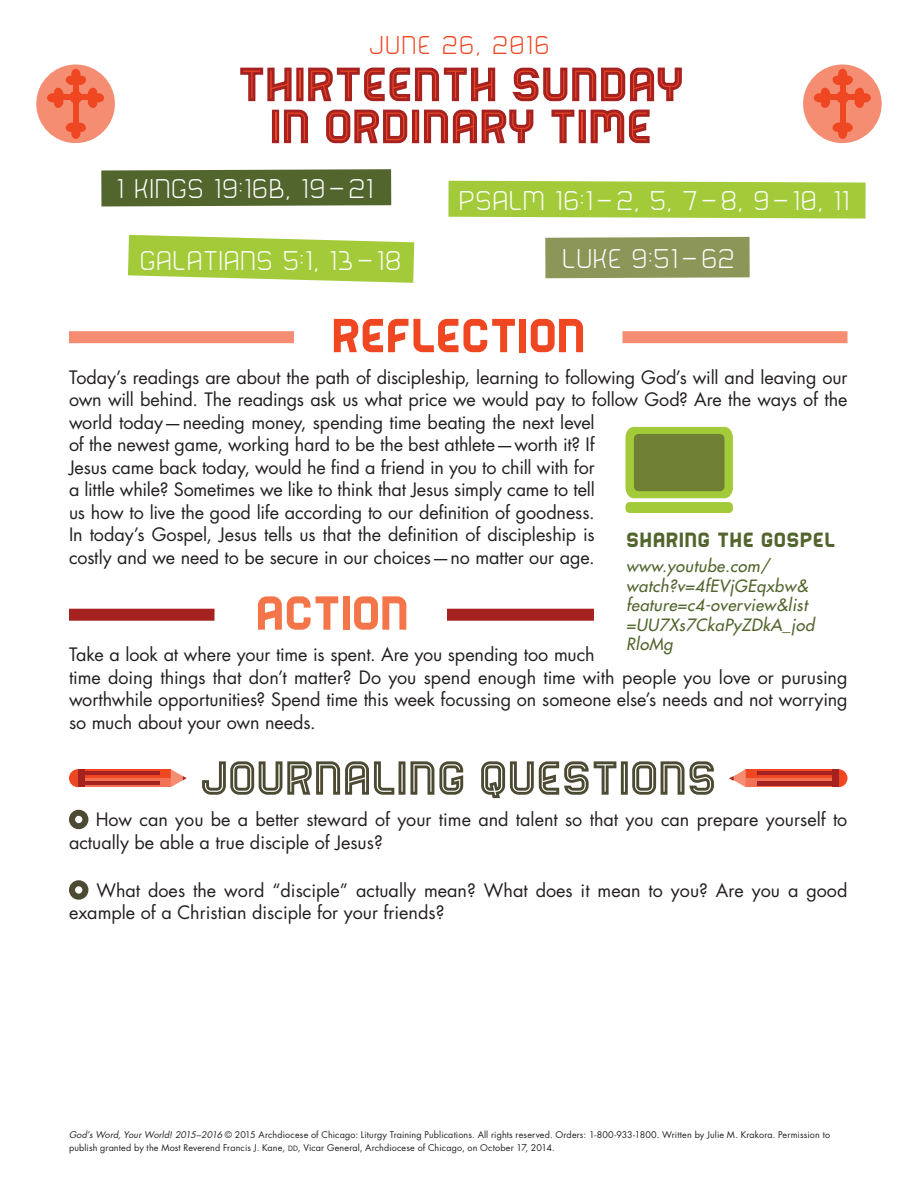
<style>
.page{position:relative;width:918px;height:1188px;background:#fff}
.page>*{position:absolute;margin:0;border:0;box-sizing:border-box;transform-origin:0 0}
.h1_red{font:55.5px/42px "Bender Inline Only";color:#ef4722;text-align:center}
.h2-questions{font:55.5px "Bender Inline";color:#4c4a32}
.h2-reflection-red{font:55.5px "Bender Solid";color:#ef4722}
.H2-action-red-box{font:55.5px "Bender Solid";color:#f37549}
.citation{font:100 31.5px "Bender";letter-spacing:.05em;color:#fff}
.date-red{font:100 30px "Bender";letter-spacing:.075em;color:#ef4722}
.sidebar-source{font:24px "Bender Solid";letter-spacing:.025em;color:#52652d}
.text{font:18px/22.5px "Futura Std";letter-spacing:-.005em;color:#231f20}
.questions{font:18px/22.5px "Futura Std";color:#231f20}
.sidebar_contributor{font:italic 500 16.5px/19.5px "Futura Std";letter-spacing:.025em;color:#52652d}
.text-copyright{font:9px/13.5px "Futura Std";letter-spacing:.015em;color:#231f20}
.s1{font-style:italic}
.s2{font-family:"Futura Std Book SC800";font-size:7.2px;color:#221e1f}
</style>
<div class="page">
<div style="left:803px;top:64px;width:79px;height:79px;background:#f58d73;border-radius:50%"></div>
<div style="left:838px;top:69px;width:9px;height:11px;background:#ef4722;border-radius:50%"></div>
<div style="left:859px;top:93px;width:12px;height:9px;background:#ef4722;border-radius:50%"></div>
<div style="left:814px;top:93px;width:12px;height:9px;background:#ef4722;border-radius:50%"></div>
<svg style="left:820px;top:75px;width:45px;height:34px"></svg>
<div style="left:838px;top:127px;width:9px;height:12px;background:#ef4722;border-radius:50%"></div>
<svg style="left:832px;top:122px;width:21px;height:11px"></svg>
<div style="left:840px;top:80px;width:5px;height:45px;background:#ef4722"></div>
<div style="left:828px;top:94px;width:29px;height:6px;background:#ef4722"></div>
<div style="left:836px;top:91px;width:13px;height:12px;background:#ef4722;border-radius:50%"></div>
<div style="left:36px;top:64px;width:79px;height:79px;background:#f58d73;border-radius:50%"></div>
<div style="left:71px;top:69px;width:9px;height:11px;background:#ef4722;border-radius:50%"></div>
<div style="left:92px;top:93px;width:12px;height:9px;background:#ef4722;border-radius:50%"></div>
<div style="left:47px;top:93px;width:12px;height:9px;background:#ef4722;border-radius:50%"></div>
<svg style="left:53px;top:75px;width:45px;height:33px"></svg>
<div style="left:71px;top:127px;width:9px;height:12px;background:#ef4722;border-radius:50%"></div>
<svg style="left:65px;top:122px;width:21px;height:11px"></svg>
<div style="left:73px;top:80px;width:6px;height:45px;background:#ef4722"></div>
<div style="left:61px;top:94px;width:30px;height:6px;background:#ef4722"></div>
<div style="left:69px;top:91px;width:13px;height:12px;background:#ef4722;border-radius:50%"></div>
<div style="left:545px;top:237px;width:205px;height:41px;background:#8b9658"></div>
<svg style="left:128px;top:235px;width:286px;height:48px;background:#b1d358"></svg>
<svg style="left:448px;top:181px;width:418px;height:38px;background:#a8cd43"></svg>
<div style="left:101px;top:169px;width:290px;height:37px;background:#52652d"></div>
<div style="left:69px;top:331px;width:225px;height:12px;background:#f58d73"></div>
<div style="left:622px;top:331px;width:226px;height:12px;background:#f58d73"></div>
<div style="left:69px;top:609px;width:145px;height:12px;background:#a52221"></div>
<div style="left:447px;top:609px;width:147px;height:12px;background:#a52221"></div>
<svg style="left:85px;top:769px;width:86px;height:9px"></svg>
<svg style="left:85px;top:778px;width:86px;height:9px"></svg>
<svg style="left:171px;top:769px;width:15px;height:18px"></svg>
<svg style="left:69px;top:769px;width:9px;height:18px"></svg>
<div style="left:78px;top:769px;width:7px;height:18px;background:#a52221"></div>
<hr style="left:83px;top:781px;width:77px;height:3px;background:#a52221">
<hr style="left:83px;top:772px;width:77px;height:3px;background:#a52221">
<svg style="left:746px;top:769px;width:86px;height:9px"></svg>
<div style="left:746px;top:778px;width:86px;height:9px;background:#f37256"></div>
<svg style="left:729px;top:769px;width:17px;height:18px"></svg>
<svg style="left:838px;top:769px;width:10px;height:18px"></svg>
<div style="left:832px;top:769px;width:6px;height:18px;background:#a52221"></div>
<div style="left:757px;top:781px;width:77px;height:5px;background:#a52221"></div>
<hr style="left:757px;top:772px;width:77px;height:3px;background:#a52221">
<div style="left:69px;top:810px;width:19px;height:19px;border:6px solid #4c4a32;border-radius:50%"></div>
<div style="left:69px;top:880px;width:19px;height:20px;border:6px solid #4c4a32;border-radius:50%"></div>
<svg style="left:240px;top:67px;width:442px;height:77px"></svg>
<svg style="left:625px;top:427px;width:108px;height:71px;background:#a5cb41"></svg>
<div style="left:634px;top:434px;width:90px;height:57px;background:#6f8035;border-radius:5px"></div>
<div style="left:625px;top:502px;width:108px;height:11px;background:#a3cb39;border-radius:4px"></div>
<p class="date-red" style="left:369px;top:30px;width:181px">JUNE 26, 2016</p>
<p class="h1_red" style="left:238px;top:61px;width:447px">Thirteenth Sunday in Ordinary Time</p>
<p class="citation" style="left:117px;top:172px;width:258px">1 KINGS 19:16B, 19–21</p>
<p class="citation" style="left:459px;top:184px;width:391px">PSALM 16:1–2, 5, 7–8, 9–10, 11</p>
<p class="citation" style="left:140px;top:244px;width:262px">GALATIANS 5:1, 13–18</p>
<p class="citation" style="left:562px;top:243px;width:173px">LUKE 9:51–62</p>
<p class="h2-reflection-red" style="left:331px;top:307px;width:256px">REFLECTION</p>
<p class="text" style="left:69px;top:366px;width:780px">Today’s readings are about the path of discipleship, learning to following God’s will and leaving our own will behind. The readings ask us what price we would pay to follow God? Are the ways of the world today—needing money, spending time beating the next level<br>of the newest game, working hard to be the best athlete—worth it? If<br>Jesus came back today, would he find a friend in you to chill with for<br>a little while? Sometimes we like to think that Jesus simply came to tell<br>us how to live the good life according to our definition of goodness.<br>In today’s Gospel, Jesus tells us that the definition of discipleship is<br>costly and we need to be secure in our choices—no matter our age.</p>
<p class="H2-action-red-box" style="left:255px;top:585px;width:155px">ACTION</p>
<p class="text" style="left:69px;top:644px;width:780px">Take a look at where your time is spent. Are you spending too much<br>time doing things that don’t matter? Do you spend enough time with people you love or purusing worthwhile opportunities? Spend time this week focussing on someone else’s needs and not worrying so much about your own needs.</p>
<p class="h2-questions" style="left:199px;top:750px;width:518px">JOURNALING QUESTIONS</p>
<p class="questions" style="left:69px;top:809px;width:780px;text-indent:27px">How can you be a better steward of your time and talent so that you can prepare yourself to actually be able a true disciple of Jesus?</p>
<p class="questions" style="left:69px;top:879px;width:780px;text-indent:27px">What does the word “disciple” actually mean? What does it mean to you? Are you a good example of a Christian disciple for your friends?</p>
<p class="sidebar-source" style="left:626px;top:527px;width:210px">SHARING THE GOSPEL</p>
<p class="sidebar_contributor" style="left:626px;top:557px;width:190px">www.youtube.com/ watch?v=4fEVjGEqxbw&amp; feature=c4-overview&amp;list =UU7Xs7CkaPyZDkA_jod<br>RloMg</p>
<p class="text-copyright" style="left:69px;top:1128px;width:763px"><span class="s1">God’s Word, Your World! 2015–2016</span> © 2015 Archdiocese of Chicago: Liturgy Training Publications. All rights reserved. Orders: 1-800-933-1800. Written by Julie M. Krakora. Permission to publish granted by the Most Reverend Francis J. Kane, <span class="s2">dd</span>, Vicar General, Archdiocese of Chicago, on October 17, 2014.</p>
</div>
